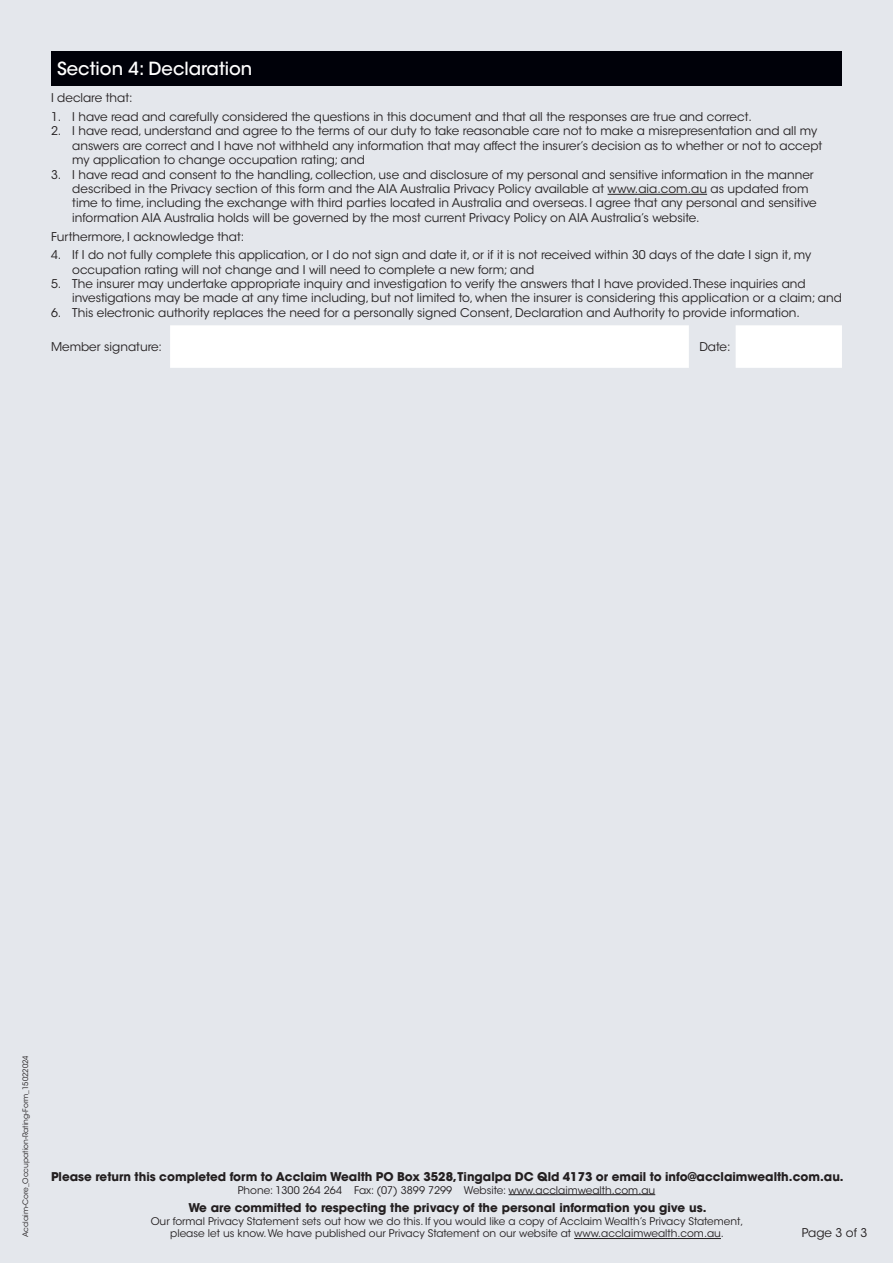
<style>
.page{position:relative;width:893px;height:1263px;background:#e4e7ec}
.page>*{position:absolute;margin:0;border:0;box-sizing:border-box;transform-origin:0 0}
.t1{font:500 18px "ITC Avant Garde Std";color:#fff}
.t2{font:12px/14.4px "ITC Avant Garde Std";color:#231f20}
.t3{font:700 12px "ITC Avant Garde Std";color:#231f20}
.t4{font:10.5px/12.6px "ITC Avant Garde Std";color:#231f20;text-align:center}
.t5{font:7.5px "ITC Avant Garde Std";color:#231f20}
</style>
<div class="page">
<div style="left:51px;top:51px;width:791px;height:34px;background:#000109"></div>
<svg style="left:170px;top:325px;width:672px;height:43px;background:#fcfdfd"></svg>
<hr style="left:608px;top:194px;width:99px;height:1px;background:#231f20">
<hr style="left:508px;top:1194px;width:147px;height:1px;background:#231f20">
<hr style="left:574px;top:1238px;width:147px;height:1px;background:#231f20">
<h1 class="t1" style="left:57px;top:57px;width:197px">Section 4: Declaration</h1>
<p class="t2" style="left:51px;top:91px;width:83px">I declare that:</p>
<p class="t2" style="left:51px;top:110px;width:702px">1. I have read and carefully considered the questions in this document and that all the responses are true and correct.</p>
<p class="t2" style="left:72px;top:124px;width:752px;text-indent:-21px">2. I have read, understand and agree to the terms of our duty to take reasonable care not to make a misrepresentation and all my answers are correct and I have not withheld any information that may affect the insurer’s decision as to whether or not to accept my application to change occupation rating; and</p>
<p class="t2" style="left:72px;top:167px;width:746px;text-indent:-21px">3. I have read and consent to the handling, collection, use and disclosure of my personal and sensitive information in the manner described in the Privacy section of this form and the AIA Australia Privacy Policy available at www.aia.com.au as updated from time to time, including the exchange with third parties located in Australia and overseas. I agree that any personal and sensitive information AIA Australia holds will be governed by the most current Privacy Policy on AIA Australia’s website.</p>
<p class="t2" style="left:51px;top:229px;width:195px">Furthermore, I acknowledge that:</p>
<p class="t2" style="left:72px;top:248px;width:740px;text-indent:-21px">4. If I do not fully complete this application, or I do not sign and date it, or if it is not received within 30 days of the date I sign it, my occupation rating will not change and I will need to complete a new form; and</p>
<p class="t2" style="left:72px;top:277px;width:771px;text-indent:-21px">5. The insurer may undertake appropriate inquiry and investigation to verify the answers that I have provided. These inquiries and investigations may be made at any time including, but not limited to, when the insurer is considering this application or a claim; and</p>
<p class="t2" style="left:51px;top:305px;width:750px">6. This electronic authority replaces the need for a personally signed Consent, Declaration and Authority to provide information.</p>
<p class="t2" style="left:51px;top:340px;width:113px">Member signature:</p>
<p class="t2" style="left:699px;top:340px;width:33px">Date:</p>
<p class="t5" style="left:21px;top:1237px;width:184px;rotate:-90deg">Acclaim-Core_Occupation-Rating-Form_15022024</p>
<p class="t3" style="left:51px;top:1169px;width:794px">Please return this completed form to Acclaim Wealth PO Box 3528,Tingalpa DC Qld 4173 or email to info@acclaimwealth.com.au.</p>
<p class="t4" style="left:238px;top:1184px;width:419px">Phone: 1300 264 264 Fax: (07) 3899 7299 Website: www.acclaimwealth.com.au</p>
<p class="t3" style="left:188px;top:1200px;width:520px">We are committed to respecting the privacy of the personal information you give us.</p>
<p class="t4" style="left:151px;top:1215px;width:594px">Our formal Privacy Statement sets out how we do this. If you would like a copy of Acclaim Wealth’s Privacy Statement, please let us know. We have published our Privacy Statement on our website at www.acclaimwealth.com.au.</p>
<p class="t2" style="left:802px;top:1226px;width:67px">Page 3 of 3</p>
</div>
